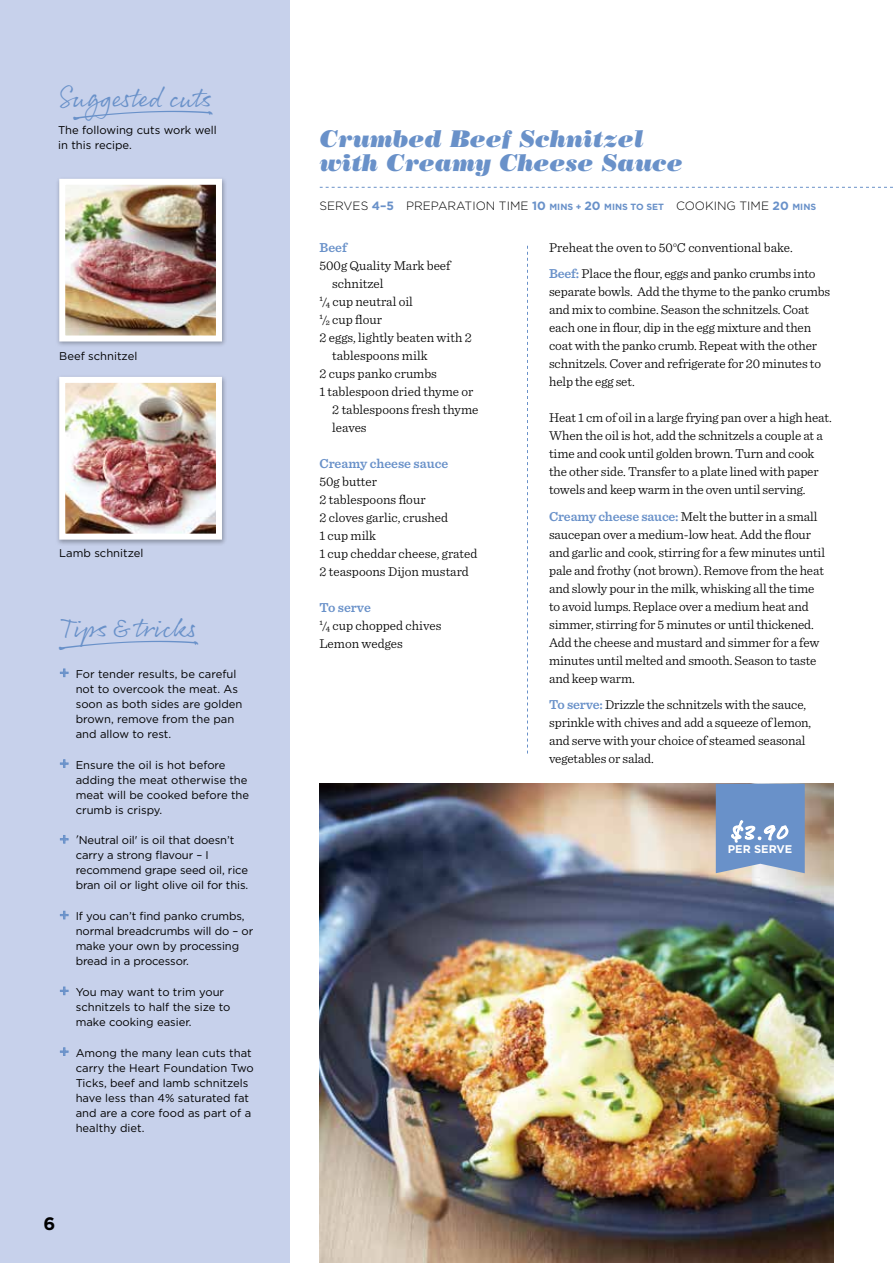
<style>
.page{position:relative;width:893px;height:1263px;background:#fff}
.page>*{position:absolute;margin:0;border:0;box-sizing:border-box;transform-origin:0 0}
.t1{font:27px "Rollerscript Smooth";color:#6991c9}
.t2{font:italic 24px/24px "Bodoni Std Poster";color:#6991c9}
.t3{font:700 18px "Gotham";color:#000}
.t4{font:300 13.5px/18px "Sentinel";letter-spacing:-.01em;color:#000}
.t5{font:600 13.5px "Sentinel";color:#6991c9}
.t6{font:300 12px "Gotham";color:#000}
.t7{font:11.25px/15px "Gotham";color:#000}
.t8{font:700 11.1px "Gotham";color:#fff}
.s1{font-family:"Sentinel";font-weight:600;font-size:18px;color:#6991c9}
.s2{font-family:"Sentinel";font-weight:300;font-size:13.5px}
.s3{font-weight:700;color:#6991c9}
.s4{font-weight:700;font-size:9px;color:#6991c9}
.s5{font-weight:600;color:#6991c9}
.s6{font-weight:400;font-size:10.5px}
.s7{font-weight:400;font-size:7.8px}
</style>
<div class="page">
<img style="left:319px;top:784px;width:514px;height:479px">
<svg style="left:527px;top:246px;width:1px;height:507px"></svg>
<div style="left:0;top:0;width:289px;height:1263px;background:#c7d1eb"></div>
<svg style="left:320px;top:187px;width:573px;height:1px"></svg>
<svg style="left:716px;top:784px;width:89px;height:89px"></svg>
<svg style="left:60px;top:668px;width:9px;height:10px"></svg>
<svg style="left:60px;top:759px;width:9px;height:9px"></svg>
<svg style="left:60px;top:835px;width:9px;height:9px"></svg>
<svg style="left:60px;top:910px;width:9px;height:10px"></svg>
<svg style="left:60px;top:986px;width:9px;height:10px"></svg>
<svg style="left:60px;top:1047px;width:9px;height:9px"></svg>
<div style="left:56px;top:374px;width:171px;height:172px;background:#000;opacity:.3"></div>
<img style="left:66px;top:384px;width:149px;height:149px">
<div style="left:59px;top:377px;width:163px;height:163px;border:6px solid #fff"></div>
<div style="left:56px;top:176px;width:171px;height:172px;background:#000;opacity:.3"></div>
<img style="left:66px;top:186px;width:149px;height:148px">
<div style="left:59px;top:179px;width:163px;height:162px;border:6px solid #fff"></div>
<h1 class="t1" style="left:58px;top:81px;width:155px">Suggested cuts</h1>
<p class="t7" style="left:58px;top:122px;width:160px">The following cuts work well in this recipe.</p>
<p class="t7" style="left:59px;top:348px;width:80px">Beef schnitzel</p>
<p class="t7" style="left:59px;top:545px;width:86px">Lamb schnitzel</p>
<h1 class="t1" style="left:60px;top:611px;width:138px">Tips &amp; tricks</h1>
<p class="t7" style="left:76px;top:666px;width:168px;text-indent:-16px"><span class="s1">+</span> For tender results, be careful not to overcook the meat. As soon as both sides are golden brown, remove from the pan and allow to rest.</p>
<p class="t7" style="left:76px;top:757px;width:175px;text-indent:-16px"><span class="s1">+</span> Ensure the oil is hot before adding the meat otherwise the meat will be cooked before the crumb is crispy.</p>
<p class="t7" style="left:76px;top:833px;width:174px;text-indent:-16px"><span class="s1">+</span> <span class="s2">'</span>Neutral oil' is oil that doesn’t carry a strong flavour – I recommend grape seed oil, rice bran oil or light olive oil for this.</p>
<p class="t7" style="left:76px;top:908px;width:179px;text-indent:-16px"><span class="s1">+</span> If you can’t find panko crumbs, normal breadcrumbs will do – or make your own by processing bread in a processor.</p>
<p class="t7" style="left:76px;top:984px;width:156px;text-indent:-16px"><span class="s1">+</span> You may want to trim your schnitzels to half the size to make cooking easier.</p>
<p class="t7" style="left:76px;top:1045px;width:180px;text-indent:-16px"><span class="s1">+</span> Among the many lean cuts that carry the Heart Foundation Two<br>Ticks, beef and lamb schnitzels have less than 4% saturated fat and are a core food as part of a healthy diet.</p>
<h3 class="t3" style="left:44px;top:1212px;width:13px">6</h3>
<h2 class="t2" style="left:319px;top:126px;width:365px">Crumbed Beef Schnitzel with Creamy Cheese Sauce</h2>
<p class="t6" style="left:319px;top:198px;width:498px">SERVES <span class="s3">4–5</span> PREPARATION TIME <span class="s3">10</span> <span class="s4">MINS +</span> <span class="s3">20</span> <span class="s4">MINS TO SET</span> COOKING TIME <span class="s3">20</span> <span class="s4">MINS</span></p>
<p class="t4" style="left:549px;top:233px;width:268px;line-height:26.5px">Preheat the oven to 50<sup>o</sup>C conventional bake.<br><span class="s5">Beef:</span> Place the flour, eggs and panko crumbs into</p>
<p class="t4" style="left:549px;top:282px;width:283px">separate bowls. Add the thyme to the panko crumbs and mix to combine. Season the schnitzels. Coat each one in flour, dip in the egg mixture and then coat with the panko crumb. Repeat with the other schnitzels. Cover and refrigerate for 20 minutes to help the egg set.</p>
<p class="t4" style="left:549px;top:408px;width:284px">Heat 1 cm of oil in a large frying pan over a high heat.<br>When the oil is hot, add the schnitzels a couple at a time and cook until golden brown. Turn and cook the other side. Transfer to a plate lined with paper towels and keep warm in the oven until serving.</p>
<p class="t4" style="left:549px;top:506px;width:277px"><span class="s5">Creamy cheese sauce:</span> Melt the butter in a small saucepan over a medium-low heat. Add the flour and garlic and cook, stirring for a few minutes until pale and frothy (not brown). Remove from the heat and slowly pour in the milk, whisking all the time to avoid lumps. Replace over a medium heat and simmer, stirring for 5 minutes or until thickened.<br>Add the cheese and mustard and simmer for a few minutes until melted and smooth. Season to taste and keep warm.</p>
<p class="t4" style="left:549px;top:695px;width:264px"><span class="s5">To serve:</span> Drizzle the schnitzels with the sauce, sprinkle with chives and add a squeeze of lemon, and serve with your choice of steamed seasonal vegetables or salad.</p>
<p class="t5" style="left:319px;top:237px;width:29px">Beef</p>
<p class="t4" style="left:319px;top:255px;width:133px">500g Quality Mark beef</p>
<p class="t4" style="left:332px;top:273px;width:53px">schnitzel</p>
<p class="t4" style="left:319px;top:291px;width:95px"><sup>1</sup><span class="s6">/</span><span class="s7">4</span> cup neutral oil</p>
<p class="t4" style="left:319px;top:309px;width:64px"><sup>1</sup><span class="s6">/</span><span class="s7">2</span> cup flour</p>
<p class="t4" style="left:319px;top:327px;width:154px">2 eggs, lightly beaten with 2</p>
<p class="t4" style="left:332px;top:345px;width:97px">tablespoons milk</p>
<p class="t4" style="left:319px;top:363px;width:119px">2 cups panko crumbs</p>
<p class="t4" style="left:319px;top:381px;width:155px">1 tablespoon dried thyme or</p>
<p class="t4" style="left:332px;top:399px;width:148px">2 tablespoons fresh thyme</p>
<p class="t4" style="left:332px;top:417px;width:36px">leaves</p>
<p class="t5" style="left:319px;top:453px;width:130px">Creamy cheese sauce</p>
<p class="t4" style="left:319px;top:471px;width:159px">50g butter<br>2 tablespoons flour<br>2 cloves garlic, crushed<br>1 cup milk<br>1 cup cheddar cheese, grated<br>2 teaspoons Dijon mustard</p>
<p class="t4" style="left:319px;top:597px;width:123px"><span class="s5">To serve<br></span><sup>1</sup><span class="s6">/</span><span class="s7">4</span> cup chopped chives<br>Lemon wedges</p>
<p class="t8" style="left:728px;top:842px;width:66px">PER SERVE</p>
</div>
